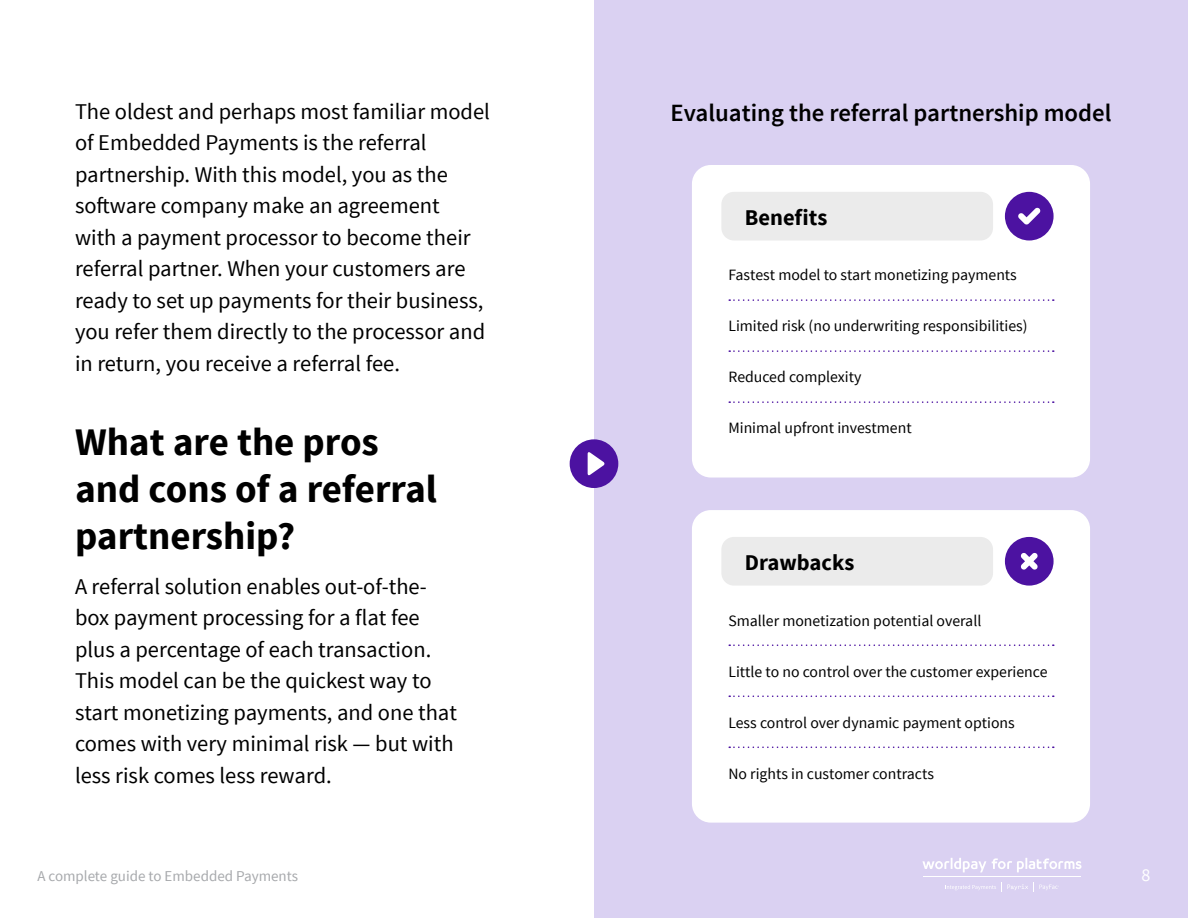
<style>
.page{position:relative;width:1188px;height:918px;background:#fff}
.page>*{position:absolute;margin:0;border:0;box-sizing:border-box;transform-origin:0 0}
.t1{font:700 39px/46.8px "Source Sans Pro";color:#000}
.t2{font:600 24.75px "Source Sans Pro";color:#000}
.t3{font:22.5px/31.5px "Source Sans Pro";color:#000}
.t4{font:700 22.5px "Source Sans Pro";color:#000}
.t5{font:18px "Source Sans Pro";color:#fff}
.t6{font:15.75px "Source Sans Pro";color:#000}
.t7{font:15px "Source Sans Pro";color:#a7a9ac}
</style>
<div class="page">
<div style="left:594px;top:0;width:594px;height:918px;background:#dad1f2"></div>
<div style="left:692px;top:165px;width:398px;height:313px;background:#fff;border-radius:19px"></div>
<svg style="left:729px;top:299px;width:325px;height:2px"></svg>
<svg style="left:729px;top:350px;width:325px;height:2px"></svg>
<div style="left:721px;top:192px;width:272px;height:49px;background:#ebebeb;border-radius:13px"></div>
<div style="left:1005px;top:192px;width:49px;height:49px;background:#4c12a1;border-radius:50%"></div>
<svg style="left:1018px;top:208px;width:23px;height:17px"></svg>
<svg style="left:729px;top:401px;width:325px;height:2px"></svg>
<div style="left:692px;top:510px;width:398px;height:313px;background:#fff;border-radius:19px"></div>
<svg style="left:729px;top:644px;width:325px;height:2px"></svg>
<svg style="left:729px;top:695px;width:325px;height:2px"></svg>
<div style="left:721px;top:537px;width:272px;height:49px;background:#ebebeb;border-radius:13px"></div>
<svg style="left:729px;top:746px;width:325px;height:2px"></svg>
<div style="left:1005px;top:537px;width:49px;height:49px;background:#4c12a1;border-radius:50%"></div>
<svg style="left:1021px;top:553px;width:17px;height:17px"></svg>
<div style="left:570px;top:439px;width:48px;height:49px;background:#4c12a1;border-radius:50%"></div>
<svg style="left:588px;top:452px;width:17px;height:24px"></svg>
<hr style="left:923px;top:877px;width:158px;height:1px;background:#fff">
<svg style="left:922px;top:858px;width:64px;height:14px"></svg>
<svg style="left:992px;top:858px;width:89px;height:14px"></svg>
<svg style="left:1007px;top:884px;width:21px;height:6px"></svg>
<svg style="left:1039px;top:884px;width:20px;height:6px"></svg>
<svg style="left:945px;top:885px;width:51px;height:5px"></svg>
<p class="t3" style="left:75px;top:96px;width:417px">The oldest and perhaps most familiar model of Embedded Payments is the referral partnership. With this model, you as the software company make an agreement<br>with a payment processor to become their referral partner. When your customers are ready to set up payments for their business, you refer them directly to the processor and in return, you receive a referral fee.</p>
<p class="t2" style="left:671px;top:97px;width:442px">Evaluating the referral partnership model</p>
<p class="t4" style="left:745px;top:203px;width:84px">Benefits</p>
<p class="t6" style="left:728px;top:265px;width:290px">Fastest model to start monetizing payments</p>
<p class="t6" style="left:728px;top:316px;width:301px">Limited risk (no underwriting responsibilities)</p>
<p class="t6" style="left:728px;top:367px;width:135px">Reduced complexity</p>
<p class="t6" style="left:728px;top:419px;width:185px">Minimal upfront investment</p>
<h1 class="t1" style="left:75px;top:420px;width:363px">What are the pros and cons of a referral partnership?</h1>
<p class="t3" style="left:75px;top:571px;width:384px">A referral solution enables out-of-the&shy;box payment processing for a flat fee plus a percentage of each transaction.<br>This model can be the quickest way to start monetizing payments, and one that comes with very minimal risk — but with less risk comes less reward.</p>
<p class="t4" style="left:745px;top:548px;width:111px">Drawbacks</p>
<p class="t6" style="left:728px;top:611px;width:254px">Smaller monetization potential overall</p>
<p class="t6" style="left:728px;top:662px;width:321px">Little to no control over the customer experience</p>
<p class="t6" style="left:728px;top:713px;width:288px">Less control over dynamic payment options</p>
<p class="t6" style="left:728px;top:764px;width:207px">No rights in customer contracts</p>
<p class="t7" style="left:37px;top:866px;width:262px">A complete guide to Embedded Payments</p>
<p class="t5" style="left:1142px;top:864px;width:10px">8</p>
</div>
